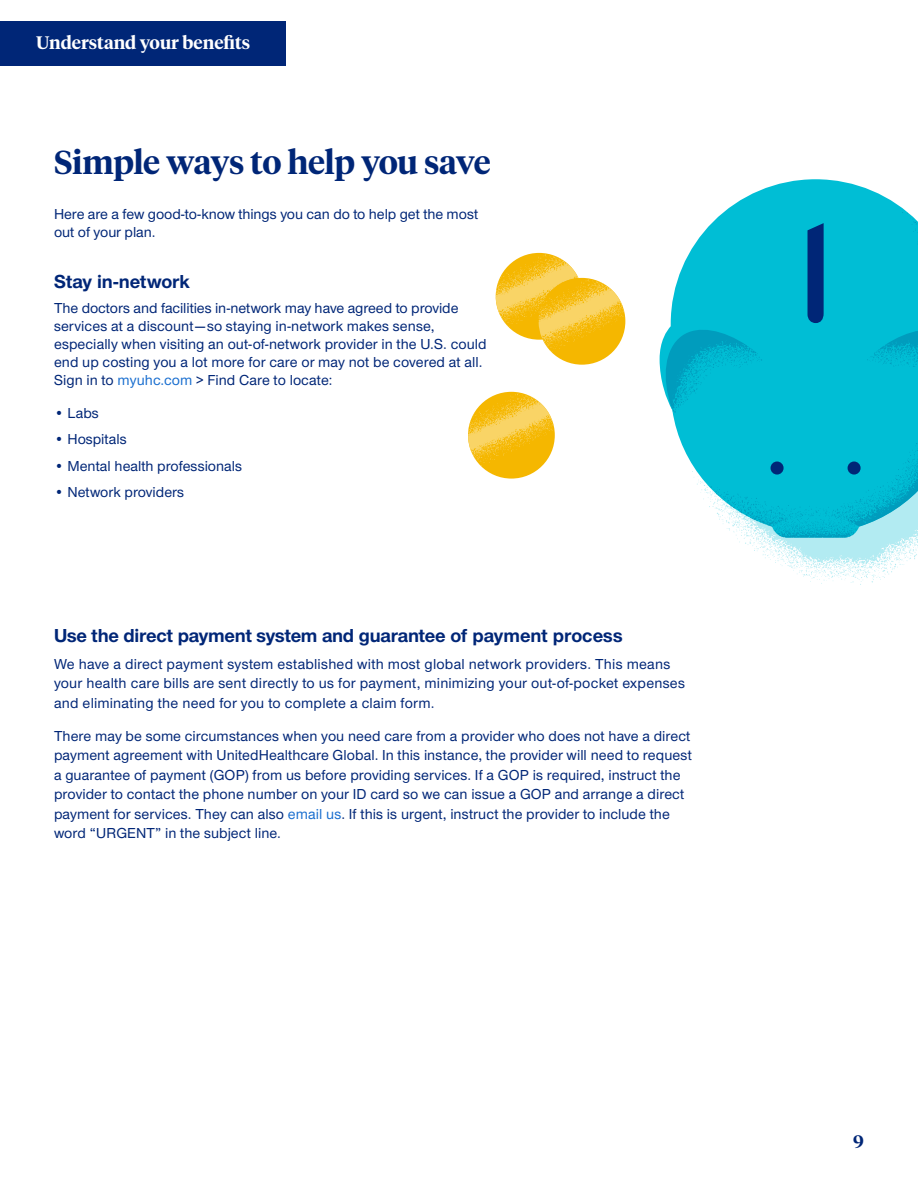
<style>
.page{position:relative;width:918px;height:1188px;background:#fff}
.page>*{position:absolute;margin:0;border:0;box-sizing:border-box;transform-origin:0 0}
.H1{font:600 33px "UHC Serif Headline";letter-spacing:-.015em;color:#002677}
.t1{font:700 19.5px "UHC Sans";letter-spacing:-.005em;color:#002677}
.H4{font:600 18px "UHC Serif Headline";color:#fff}
.t2{font:600 18px "UHC Serif Headline";color:#002677}
.Bullet__loose_parag{font:500 15px/19.5px "UHC Sans";letter-spacing:.005em;color:#002677}
.s1{color:#196ecf}
</style>
<div class="page">
<div style="left:539px;top:278px;width:86px;height:87px;background:#f5b700;border-radius:50%"></div>
<svg style="left:496px;top:254px;width:129px;height:98px"></svg>
<div style="left:468px;top:392px;width:87px;height:87px;background:#f5b700;border-radius:50%"></div>
<svg style="left:468px;top:393px;width:87px;height:73px"></svg>
<svg style="left:737px;top:538px;width:181px;height:47px"></svg>
<svg style="left:660px;top:179px;width:247px;height:202px"></svg>
<svg style="left:662px;top:212px;width:256px;height:326px;background:#21c4d9"></svg>
<svg style="left:808px;top:223px;width:16px;height:100px;background:#00317d"></svg>
<div style="left:848px;top:462px;width:13px;height:13px;background:#002677;border-radius:50%"></div>
<div style="left:771px;top:462px;width:13px;height:13px;background:#002677;border-radius:50%"></div>
<div style="left:0;top:21px;width:285px;height:45px;background:#002677"></div>
<p class="H4" style="left:36px;top:30px;width:216px">Understand your benefits</p>
<h1 class="H1" style="left:54px;top:140px;width:438px">Simple ways to help you save</h1>
<p class="Bullet__loose_parag" style="left:54px;top:205px;width:426px;line-height:18px">Here are a few good-to-know things you can do to help get the most out of your plan.</p>
<h2 class="t1" style="left:54px;top:269px;width:137px">Stay in-network</h2>
<p class="Bullet__loose_parag" style="left:54px;top:298px;width:434px;line-height:18px">The doctors and facilities in-network may have agreed to provide services at a discount—so staying in-network makes sense, especially when visiting an out-of-network provider in the U.S. could end up costing you a lot more for care or may not be covered at all.<br>Sign in to <span class="s1">myuhc.com</span> &gt; Find Care to locate:</p>
<p class="Bullet__loose_parag" style="left:54px;top:403px;width:46px">• Labs</p>
<p class="Bullet__loose_parag" style="left:54px;top:429px;width:74px">• Hospitals</p>
<p class="Bullet__loose_parag" style="left:54px;top:455px;width:190px">• Mental health professionals</p>
<p class="Bullet__loose_parag" style="left:54px;top:481px;width:132px">• Network providers</p>
<h2 class="t1" style="left:54px;top:623px;width:570px">Use the direct payment system and guarantee of payment process</h2>
<p class="Bullet__loose_parag" style="left:54px;top:653px;width:633px">We have a direct payment system established with most global network providers. This means your health care bills are sent directly to us for payment, minimizing your out-of-pocket expenses and eliminating the need for you to complete a claim form.</p>
<p class="Bullet__loose_parag" style="left:54px;top:725px;width:639px">There may be some circumstances when you need care from a provider who does not have a direct payment agreement with UnitedHealthcare Global. In this instance, the provider will need to request a guarantee of payment (GOP) from us before providing services. If a GOP is required, instruct the provider to contact the phone number on your ID card so we can issue a GOP and arrange a direct payment for services. They can also <span class="s1">email us</span>. If this is urgent, instruct the provider to include the word “URGENT” in the subject line.</p>
<p class="t2" style="left:853px;top:1129px;width:12px">9</p>
</div>
